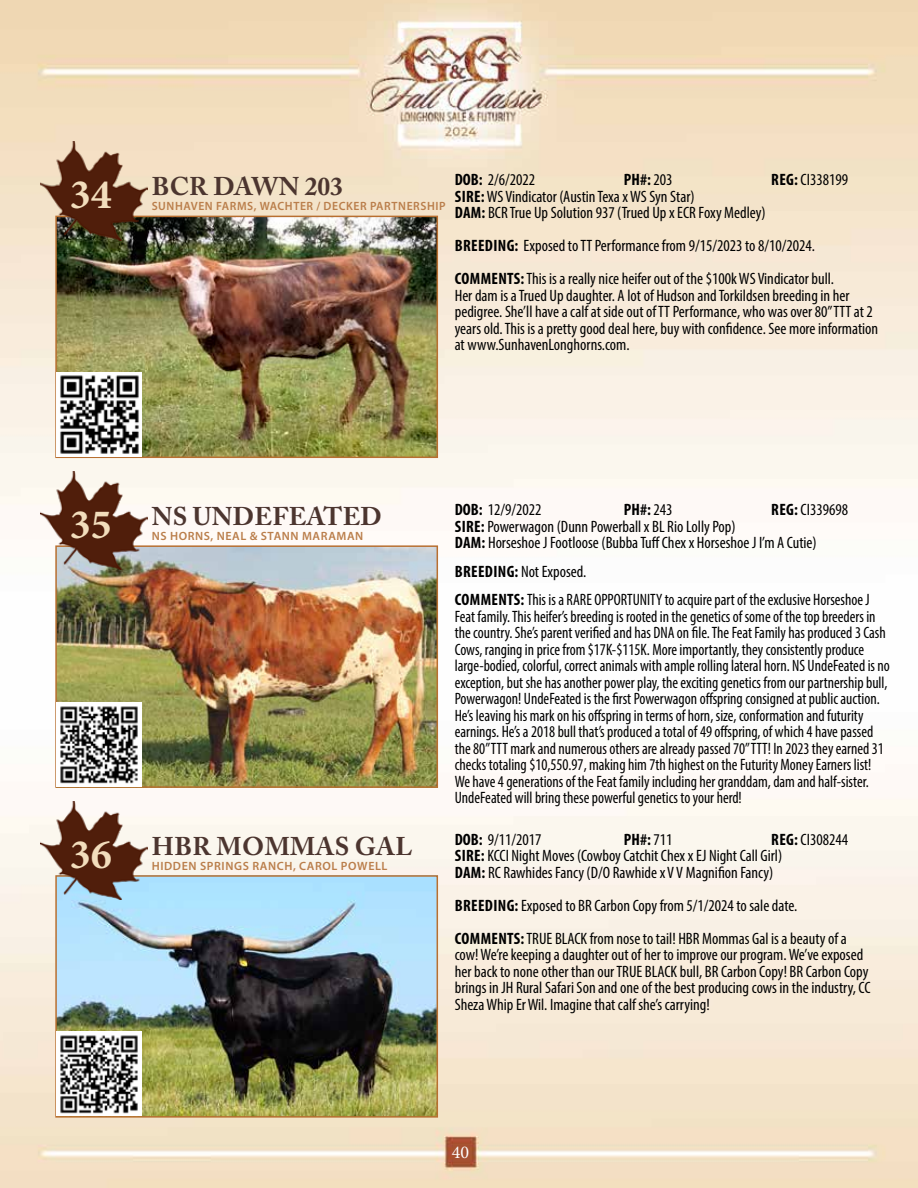
<style>
.page{position:relative;width:918px;height:1188px;background:#fff}
.page>*{position:absolute;margin:0;border:0;box-sizing:border-box;transform-origin:0 0}
.t1{font:700 42px "Minion Pro";color:#f2ddbc}
.t2{font:700 25.5px "Adobe Caslon Pro";letter-spacing:.015em;color:#4c352f}
.t3{font:18px "Minion Pro";color:#fff}
.t4{font:condensed 16.5px/16.5px "Myriad Pro";color:#000}
.t5{font:condensed 16.5px/16.5px "Myriad Pro";color:#000;scale:.95 1}
.t6{font:700 condensed 16.5px "Myriad Pro";color:#000}
.t7{font:600 12px "Myriad Pro";letter-spacing:.05em;color:#ba7e4b}
.s1{font-weight:700}
.s2{font-weight:400}
</style>
<div class="page">
<img style="left:0;top:0;width:918px;height:1188px">
<img style="left:58px;top:219px;width:377px;height:236px">
<div style="left:55px;top:216px;width:383px;height:242px;border:2px solid #b86f30"></div>
<img style="left:40px;top:142px;width:107px;height:98px">
<img style="left:57px;top:372px;width:85px;height:84px">
<img style="left:58px;top:548px;width:377px;height:237px">
<div style="left:55px;top:545px;width:383px;height:243px;border:2px solid #b86f30"></div>
<img style="left:40px;top:472px;width:107px;height:98px">
<img style="left:57px;top:702px;width:85px;height:84px">
<img style="left:58px;top:878px;width:377px;height:237px">
<div style="left:55px;top:875px;width:383px;height:243px;border:2px solid #b86f30"></div>
<img style="left:40px;top:801px;width:107px;height:99px">
<img style="left:57px;top:1032px;width:85px;height:84px">
<h1 class="t1" style="left:70px;top:165px;width:44px">34</h1>
<h2 class="t2" style="left:152px;top:172px;width:193px">BCR DAWN 203</h2>
<p class="t7" style="left:152px;top:199px;width:295px">SUNHAVEN FARMS, WACHTER / DECKER PARTNERSHIP</p>
<p class="t4" style="left:455px;top:171px;width:82px"><span class="s1">DOB:</span> 2/6/2022</p>
<p class="t6" style="left:624px;top:169px;width:50px">PH#: <span class="s2">203</span></p>
<p class="t4" style="left:771px;top:171px;width:78px"><span class="s1">REG:</span> CI338199</p>
<p class="t4" style="left:455px;top:188px;width:312px"><span class="s1">SIRE:</span> WS Vindicator (Austin Texa x WS Syn Star)<br><span class="s1">DAM:</span> BCR True Up Solution 937 (Trued Up x ECR Foxy Medley)</p>
<p class="t4" style="left:455px;top:229px;width:381px;line-height:33px"><span class="s1">BREEDING:</span> Exposed to TT Performance from 9/15/2023 to 8/10/2024.<br><span class="s1">COMMENTS:</span> This is a really nice heifer out of the $100k WS Vindicator bull.</p>
<p class="t4" style="left:455px;top:287px;width:425px">Her dam is a Trued Up daughter. A lot of Hudson and Torkildsen breeding in her pedigree. She’ll have a calf at side out of TT Performance, who was over 80” TTT at 2 years old. This is a pretty good deal here, buy with confidence. See more information at www.SunhavenLonghorns.com.</p>
<h1 class="t1" style="left:70px;top:495px;width:44px">35</h1>
<h2 class="t2" style="left:152px;top:501px;width:232px">NS UNDEFEATED</h2>
<p class="t7" style="left:152px;top:529px;width:213px">NS HORNS, NEAL &amp; STANN MARAMAN</p>
<h1 class="t1" style="left:70px;top:825px;width:44px">36</h1>
<h2 class="t2" style="left:152px;top:831px;width:262px">HBR MOMMAS GAL</h2>
<p class="t7" style="left:152px;top:858px;width:237px">HIDDEN SPRINGS RANCH, CAROL POWELL</p>
<p class="t4" style="left:455px;top:501px;width:88px"><span class="s1">DOB:</span> 12/9/2022</p>
<p class="t6" style="left:624px;top:499px;width:50px">PH#: <span class="s2">243</span></p>
<p class="t4" style="left:771px;top:501px;width:78px"><span class="s1">REG:</span> CI339698</p>
<p class="t4" style="left:455px;top:518px;width:363px"><span class="s1">SIRE:</span> Powerwagon (Dunn Powerball x BL Rio Lolly Pop)<br><span class="s1">DAM:</span> Horseshoe J Footloose (Bubba Tuff Chex x Horseshoe J I’m A Cutie)</p>
<p class="t4" style="left:455px;top:557px;width:416px;line-height:28.5px"><span class="s1">BREEDING:</span> Not Exposed.<br><span class="s1">COMMENTS:</span> This is a RARE OPPORTUNITY to acquire part of the exclusive Horseshoe J</p>
<p class="t5" style="left:455px;top:608px;width:460px">Feat family. This heifer’s breeding is rooted in the genetics of some of the top breeders in the country. She’s parent verified and has DNA on file. The Feat Family has produced 3 Cash Cows, ranging in price from $17K-$115K. More importantly, they consistently produce large-bodied, colorful, correct animals with ample rolling lateral horn. NS UndeFeated is no exception, but she has another power play, the exciting genetics from our partnership bull, Powerwagon! UndeFeated is the first Powerwagon offspring consigned at public auction.<br>He’s leaving his mark on his offspring in terms of horn, size, conformation and futurity earnings. He’s a 2018 bull that’s produced a total of 49 offspring, of which 4 have passed the 80” TTT mark and numerous others are already passed 70” TTT! In 2023 they earned 31 checks totaling $10,550.97, making him 7th highest on the Futurity Money Earners list!<br>We have 4 generations of the Feat family including her granddam, dam and half-sister.<br>UndeFeated will bring these powerful genetics to your herd!</p>
<p class="t4" style="left:455px;top:831px;width:88px"><span class="s1">DOB:</span> 9/11/2017</p>
<p class="t6" style="left:624px;top:829px;width:50px">PH#: <span class="s2">711</span></p>
<p class="t4" style="left:455px;top:831px;width:395px;text-indent:316px"><span class="s1">REG:</span> CI308244<br><span class="s1">SIRE:</span> KCCI Night Moves (Cowboy Catchit Chex x EJ Night Call Girl)<br><span class="s1">DAM:</span> RC Rawhides Fancy (D/O Rawhide x V V Magnifion Fancy)</p>
<p class="t4" style="left:455px;top:889px;width:393px;line-height:33px"><span class="s1">BREEDING:</span> Exposed to BR Carbon Copy from 5/1/2024 to sale date.<br><span class="s1">COMMENTS:</span> TRUE BLACK from nose to tail! HBR Mommas Gal is a beauty of a</p>
<p class="t4" style="left:455px;top:946px;width:417px">cow! We’re keeping a daughter out of her to improve our program. We’ve exposed her back to none other than our TRUE BLACK bull, BR Carbon Copy! BR Carbon Copy brings in JH Rural Safari Son and one of the best producing cows in the industry, CC Sheza Whip Er Wil. Imagine that calf she’s carrying!</p>
<p class="t3" style="left:452px;top:1140px;width:19px">40</p>
</div>
